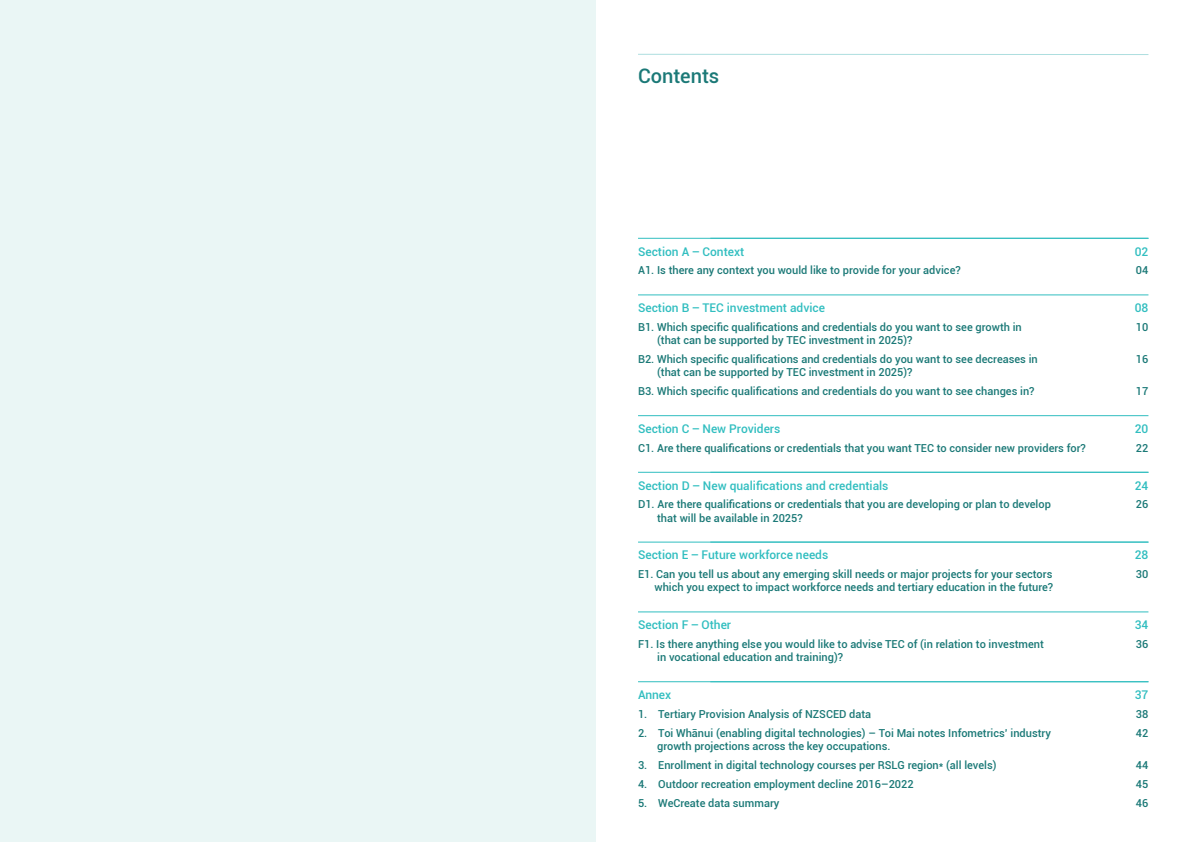
<style>
.page{position:relative;width:1191px;height:842px;background:#fff}
.page>*{position:absolute;margin:0;border:0;box-sizing:border-box;transform-origin:0 0}
.t1{font:500 20px "Roboto";color:#1b7977}
.Paragraph_Style_2{font:500 12px "Roboto";color:#31bec0}
.t2{font:500 11px/13.2px "Roboto";color:#1b7977}
</style>
<div class="page">
<div style="left:0;top:0;width:595px;height:842px;background:#eaf6f5"></div>
<hr style="left:638px;top:238px;width:510px;height:1px;background:#31bec0">
<hr style="left:638px;top:295px;width:510px;height:1px;background:#31bec0">
<hr style="left:638px;top:415px;width:510px;height:1px;background:#31bec0">
<hr style="left:638px;top:472px;width:510px;height:1px;background:#31bec0">
<hr style="left:638px;top:542px;width:510px;height:1px;background:#31bec0">
<hr style="left:638px;top:612px;width:510px;height:1px;background:#31bec0">
<hr style="left:638px;top:681px;width:510px;height:1px;background:#31bec0">
<hr style="left:638px;top:54px;width:510px;height:1px;background:#addedf">
<p class="t1" style="left:638px;top:62px;width:83px">Contents</p>
<p class="Paragraph_Style_2" style="left:638px;top:243px;width:108px">Section A – Context</p>
<p class="t2" style="left:638px;top:263px;width:324px">A1. Is there any context you would like to provide for your advice?</p>
<p class="Paragraph_Style_2" style="left:638px;top:299px;width:188px">Section B – TEC investment advice</p>
<p class="t2" style="left:657px;top:320px;width:366px;text-indent:-19px">B1. Which specific qualifications and credentials do you want to see growth in (that can be supported by TEC investment in 2025)?</p>
<p class="t2" style="left:657px;top:352px;width:382px;text-indent:-19px">B2. Which specific qualifications and credentials do you want to see decreases in (that can be supported by TEC investment in 2025)?</p>
<p class="t2" style="left:638px;top:384px;width:398px">B3. Which specific qualifications and credentials do you want to see changes in?</p>
<p class="Paragraph_Style_2" style="left:638px;top:420px;width:144px">Section C – New Providers</p>
<p class="t2" style="left:638px;top:441px;width:449px">C1. Are there qualifications or credentials that you want TEC to consider new providers for?</p>
<p class="Paragraph_Style_2" style="left:638px;top:477px;width:252px">Section D – New qualifications and credentials</p>
<p class="t2" style="left:657px;top:497px;width:395px;text-indent:-19px">D1. Are there qualifications or credentials that you are developing or plan to develop that will be available in 2025?</p>
<p class="Paragraph_Style_2" style="left:638px;top:547px;width:192px">Section E – Future workforce needs</p>
<p class="t2" style="left:638px;top:567px;width:417px;text-align:right">E1. Can you tell us about any emerging skill needs or major projects for your sectors which you expect to impact workforce needs and tertiary education in the future?</p>
<p class="Paragraph_Style_2" style="left:638px;top:616px;width:95px">Section F – Other</p>
<p class="t2" style="left:657px;top:637px;width:388px;text-indent:-19px">F1. Is there anything else you would like to advise TEC of (in relation to investment in vocational education and training)?</p>
<p class="Paragraph_Style_2" style="left:638px;top:686px;width:35px">Annex</p>
<p class="t2" style="left:638px;top:707px;width:235px">1. Tertiary Provision Analysis of NZSCED data</p>
<p class="t2" style="left:657px;top:726px;width:395px;text-indent:-19px">2. Toi Whānui (enabling digital technologies) – Toi Mai notes Infometrics’ industry growth projections across the key occupations.</p>
<p class="t2" style="left:638px;top:758px;width:360px">3. Enrollment in digital technology courses per RSLG region* (all levels)</p>
<p class="t2" style="left:638px;top:777px;width:277px">4. Outdoor recreation employment decline 2016–2022</p>
<p class="t2" style="left:638px;top:796px;width:143px">5. WeCreate data summary</p>
<p class="Paragraph_Style_2" style="left:1134px;top:243px;width:15px">02</p>
<p class="t2" style="left:1136px;top:263px;width:14px">04</p>
<p class="Paragraph_Style_2" style="left:1134px;top:299px;width:15px">08</p>
<p class="t2" style="left:1136px;top:320px;width:14px">10</p>
<p class="t2" style="left:1136px;top:352px;width:14px">16</p>
<p class="t2" style="left:1136px;top:384px;width:14px">17</p>
<p class="Paragraph_Style_2" style="left:1134px;top:420px;width:15px">20</p>
<p class="t2" style="left:1136px;top:441px;width:14px">22</p>
<p class="Paragraph_Style_2" style="left:1134px;top:477px;width:15px">24</p>
<p class="t2" style="left:1136px;top:497px;width:14px">26</p>
<p class="Paragraph_Style_2" style="left:1134px;top:547px;width:15px">28</p>
<p class="t2" style="left:1136px;top:567px;width:14px">30</p>
<p class="Paragraph_Style_2" style="left:1134px;top:616px;width:15px">34</p>
<p class="t2" style="left:1136px;top:637px;width:14px">36</p>
<p class="Paragraph_Style_2" style="left:1134px;top:686px;width:15px">37</p>
<p class="t2" style="left:1136px;top:707px;width:14px">38</p>
<p class="t2" style="left:1136px;top:726px;width:14px">42</p>
<p class="t2" style="left:1136px;top:758px;width:14px">44</p>
<p class="t2" style="left:1136px;top:777px;width:14px">45</p>
<p class="t2" style="left:1136px;top:796px;width:14px">46</p>
</div>
